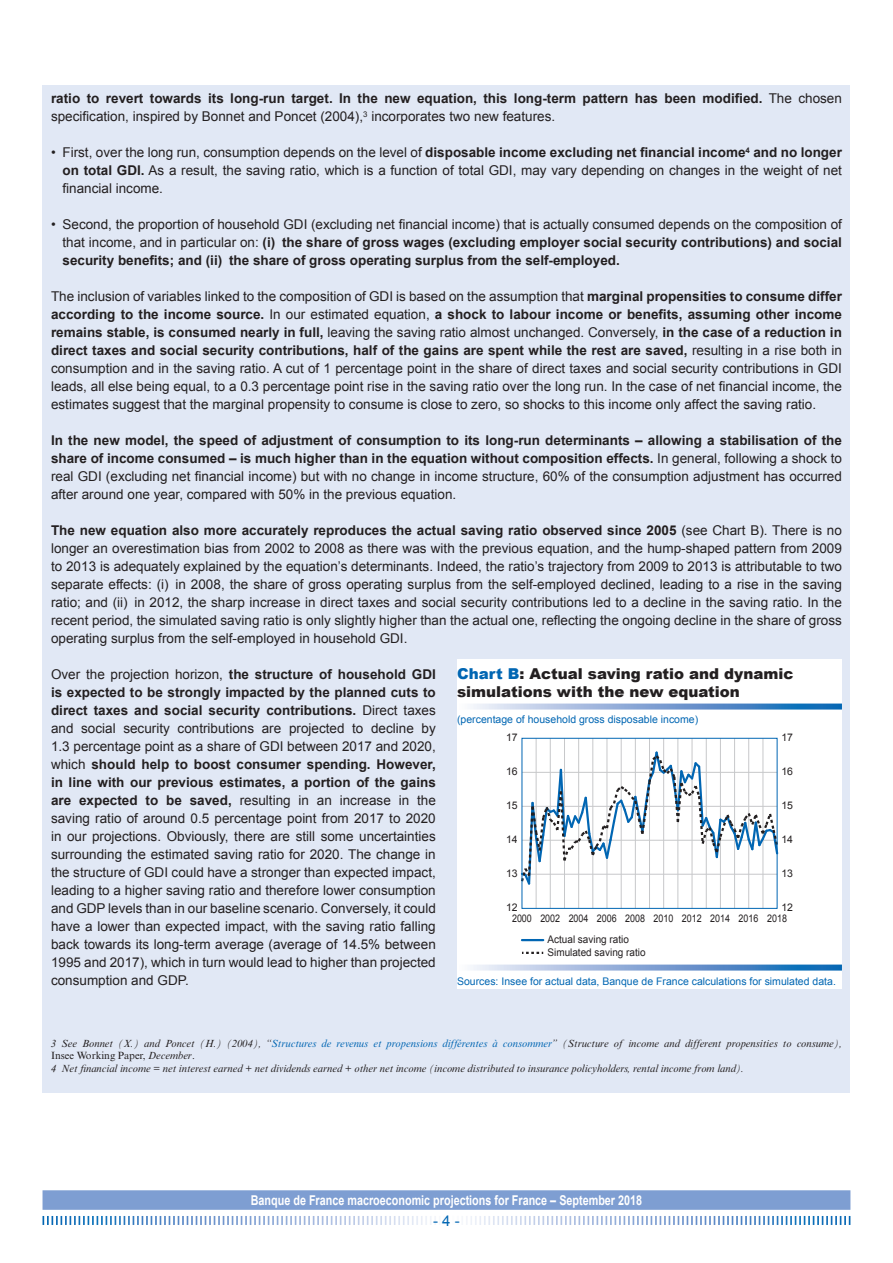
<style>
.page{position:relative;width:893px;height:1263px;background:#fff}
.page>*{position:absolute;margin:0;border:0;box-sizing:border-box;transform-origin:0 0}
.t1{font:900 15px/18px "Arial";color:#231f20}
.t2{font:15px "Arial";color:#0166b3}
.t3{font:13.5px/18px "Arial";color:#231f20;text-align:justify}
.t4{font:700 13.5px/18px "Arial";color:#231f20}
.t5{font:700 13.5px "Arial";color:#fff;scale:.8 1}
.t6{font:italic 10.5px/12.6px "Times New Roman MT Std";color:#231f20}
.t7{font:10.5px "Arial";color:#0166b3}
.t8{font:10.5px "Arial";color:#231f20;scale:.85 1}
.t9{font:10.5px/12.8px "Arial";color:#231f20;scale:.95 1}
.t10{font:10.5px "Arial";color:#231f20}
.s1{font-weight:400}
.s2{font-weight:700}
.s3{color:#0166b3}
.s4{font-style:normal}
</style>
<div class="page">
<div style="left:43px;top:1190px;width:807px;height:20px;background:#7e9ed2"></div>
<svg style="left:43px;top:1216px;width:807px;height:9px"></svg>
<div style="left:43px;top:85px;width:807px;height:1008px;background:#e1e8f5"></div>
<div style="left:457px;top:664px;width:385px;height:325px;background:#fff"></div>
<svg style="left:457px;top:703px;width:385px;height:6px"></svg>
<svg style="left:457px;top:964px;width:385px;height:6px"></svg>
<hr style="left:522px;top:939px;width:21px;height:2px;background:#0166b3">
<svg style="left:522px;top:952px;width:21px;height:2px"></svg>
<hr style="left:550px;top:738px;width:1px;height:170px;background:#c7c8ca">
<hr style="left:578px;top:738px;width:1px;height:170px;background:#c7c8ca">
<hr style="left:607px;top:738px;width:1px;height:170px;background:#c7c8ca">
<hr style="left:635px;top:738px;width:1px;height:170px;background:#c7c8ca">
<hr style="left:663px;top:738px;width:1px;height:170px;background:#c7c8ca">
<hr style="left:692px;top:738px;width:1px;height:170px;background:#c7c8ca">
<hr style="left:720px;top:738px;width:1px;height:170px;background:#c7c8ca">
<hr style="left:748px;top:738px;width:1px;height:170px;background:#c7c8ca">
<hr style="left:536px;top:738px;width:1px;height:170px;background:#c7c8ca">
<hr style="left:564px;top:738px;width:1px;height:170px;background:#c7c8ca">
<hr style="left:592px;top:738px;width:1px;height:170px;background:#c7c8ca">
<hr style="left:621px;top:738px;width:1px;height:170px;background:#c7c8ca">
<hr style="left:649px;top:738px;width:1px;height:170px;background:#c7c8ca">
<hr style="left:677px;top:738px;width:1px;height:170px;background:#c7c8ca">
<hr style="left:706px;top:738px;width:1px;height:170px;background:#c7c8ca">
<hr style="left:734px;top:738px;width:1px;height:170px;background:#c7c8ca">
<hr style="left:763px;top:738px;width:1px;height:170px;background:#c7c8ca">
<svg style="left:519px;top:750px;width:261px;height:136px;background:#e1e8ed"></svg>
<div style="left:522px;top:738px;width:255px;height:171px;border:1px solid #0166b3"></div>
<p class="t4" style="left:51px;top:90px;width:792px">ratio to revert towards its long‑run target. In the new equation, this long‑term pattern has been modified. <span class="s1">The chosen specification, inspired by Bonnet and Poncet (2004),</span><sup>3</sup> <span class="s1">incorporates two new features.</span></p>
<p class="t3" style="left:63px;top:143px;width:781px;text-indent:-11px">• First, over the long run, consumption depends on the level of <span class="s2">disposable income excluding net financial income</span><sup>4</sup> <span class="s2">and no longer on total GDI.</span> As a result, the saving ratio, which is a function of total GDI, may vary depending on changes in the weight of net financial income.</p>
<p class="t4" style="left:63px;top:216px;width:781px;text-align:justify;text-indent:-11px"><span class="s1">• Second, the proportion of household GDI (excluding net financial income) that is actually consumed depends on the composition of that income, and in particular on:</span> (i) the share of gross wages (excluding employer social security contributions) and social security benefits; and (ii) the share of gross operating surplus from the self‑employed.</p>
<p class="t3" style="left:51px;top:287px;width:792px">The inclusion of variables linked to the composition of GDI is based on the assumption that <span class="s2">marginal propensities to consume differ according to the income source.</span> In our estimated equation, <span class="s2">a shock to labour income or benefits, assuming other income remains stable, is consumed nearly in full,</span> leaving the saving ratio almost unchanged. Conversely, <span class="s2">in the case of a reduction in direct taxes and social security contributions, half of the gains are spent while the rest are saved,</span> resulting in a rise both in consumption and in the saving ratio. A cut of 1 percentage point in the share of direct taxes and social security contributions in GDI leads, all else being equal, to a 0.3 percentage point rise in the saving ratio over the long run. In the case of net financial income, the estimates suggest that the marginal propensity to consume is close to zero, so shocks to this income only affect the saving ratio.</p>
<p class="t3" style="left:51px;top:431px;width:792px"><span class="s2">In the new model, the speed of adjustment of consumption to its long‑run determinants – allowing a stabilisation of the share of income consumed – is much higher than in the equation without composition effects.</span> In general, following a shock to real GDI (excluding net financial income) but with no change in income structure, 60% of the consumption adjustment has occurred after around one year, compared with 50% in the previous equation.</p>
<p class="t3" style="left:51px;top:521px;width:792px"><span class="s2">The new equation also more accurately reproduces the actual saving ratio observed since 2005</span> (see Chart B). There is no longer an overestimation bias from 2002 to 2008 as there was with the previous equation, and the hump‑shaped pattern from 2009 to 2013 is adequately explained by the equation’s determinants. Indeed, the ratio’s trajectory from 2009 to 2013 is attributable to two separate effects: (i) in 2008, the share of gross operating surplus from the self‑employed declined, leading to a rise in the saving ratio; and (ii) in 2012, the sharp increase in direct taxes and social security contributions led to a decline in the saving ratio. In the recent period, the simulated saving ratio is only slightly higher than the actual one, reflecting the ongoing decline in the share of gross operating surplus from the self‑employed in household GDI.</p>
<p class="t3" style="left:51px;top:665px;width:386px">Over the projection horizon, <span class="s2">the structure of household GDI is expected to be strongly impacted by the planned cuts to direct taxes and social security contributions.</span> Direct taxes and social security contributions are projected to decline by 1.3 percentage point as a share of GDI between 2017 and 2020, which <span class="s2">should help to boost consumer spending. However, in line with our previous estimates, a portion of the gains are expected to be saved,</span> resulting in an increase in the saving ratio of around 0.5 percentage point from 2017 to 2020 in our projections. Obviously, there are still some uncertainties surrounding the estimated saving ratio for 2020. The change in the structure of GDI could have a stronger than expected impact, leading to a higher saving ratio and therefore lower consumption and GDP levels than in our baseline scenario. Conversely, it could have a lower than expected impact, with the saving ratio falling back towards its long‑term average (average of 14.5% between 1995 and 2017), which in turn would lead to higher than projected consumption and GDP.</p>
<p class="t1" style="left:457px;top:664px;width:338px"><span class="s3">Chart B</span>: Actual saving ratio and dynamic simulations with the new equation</p>
<p class="t7" style="left:457px;top:712px;width:243px">(percentage of household gross disposable income)</p>
<p class="t10" style="left:781px;top:730px;width:13px">17</p>
<p class="t10" style="left:506px;top:730px;width:13px">17</p>
<p class="t10" style="left:781px;top:764px;width:13px">16</p>
<p class="t10" style="left:506px;top:764px;width:13px">16</p>
<p class="t10" style="left:781px;top:798px;width:13px">15</p>
<p class="t10" style="left:506px;top:798px;width:13px">15</p>
<p class="t10" style="left:781px;top:832px;width:13px">14</p>
<p class="t10" style="left:506px;top:832px;width:13px">14</p>
<p class="t10" style="left:781px;top:866px;width:13px">13</p>
<p class="t10" style="left:506px;top:866px;width:13px">13</p>
<p class="t10" style="left:781px;top:900px;width:13px">12</p>
<p class="t10" style="left:506px;top:901px;width:13px">12</p>
<p class="t8" style="left:512px;top:911px;width:325px">2000 2002 2004 2006 2008 2010 2012 2014 2016 2018</p>
<p class="t9" style="left:547px;top:933px;width:105px">Actual saving ratio<br>Simulated saving ratio</p>
<p class="t7" style="left:457px;top:974px;width:380px">Sources: Insee for actual data, Banque de France calculations for simulated data.</p>
<p class="t6" style="left:51px;top:1037px;width:792px">3 See Bonnet (X.) and Poncet (H.) (2004), “<span class="s3">Structures de revenus et propensions différentes à consommer</span>” (Structure of income and different propensities to consume),<br><span class="s4">Insee Working Paper,</span> December<span class="s4">.<br></span>4 Net financial income = net interest earned + net dividends earned + other net income (income distributed to insurance policyholders, rental income from land).</p>
<p class="t5" style="left:251px;top:1191px;width:491px">Banque de France macroeconomic projections for France – September 2018</p>
<p class="t2" style="left:433px;top:1211px;width:28px">- 4 -</p>
</div>
